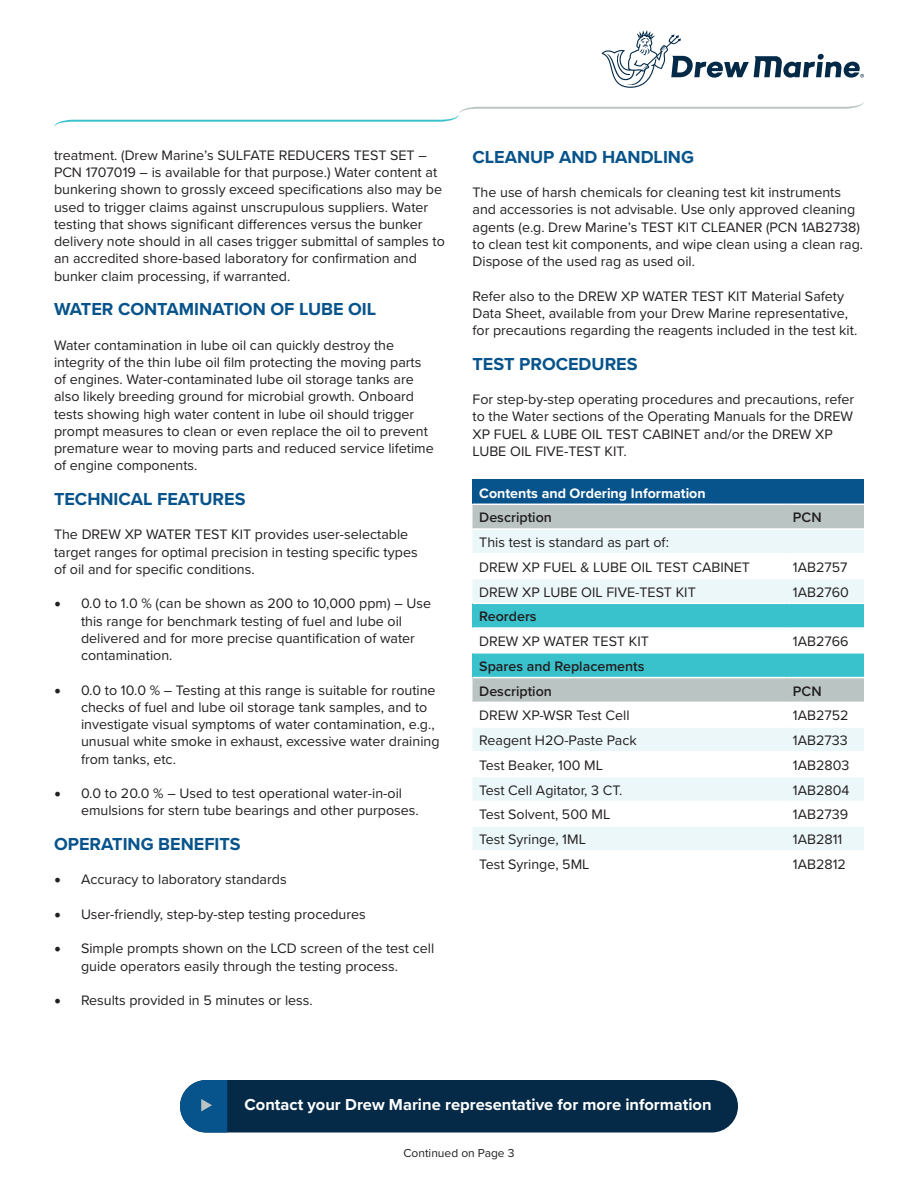
<style>
.page{position:relative;width:918px;height:1188px;background:#fff}
.page>*{position:absolute;margin:0;border:0;box-sizing:border-box;transform-origin:0 0}
.t1{font:700 18px "Proxima Nova";color:#07538b}
.t2{font:700 16.5px "Proxima Nova";color:#fff}
.t3{font:14.25px/17.2px "Proxima Nova";color:#231f20}
.t4{font:600 14.25px/24.8px "Proxima Nova";color:#231f20}
.t5{font:700 14.25px "Proxima Nova";color:#fff}
.t6{font:12px "Proxima Nova";color:#231f20}
.s1{font-family:"Minion Pro";font-size:18px}
</style>
<div class="page">
<svg style="left:602px;top:30px;width:262px;height:58px"></svg>
<svg style="left:54px;top:102px;width:810px;height:25px"></svg>
<div style="left:180px;top:1080px;width:558px;height:52px;background:#042a47;border-radius:26px"></div>
<svg style="left:180px;top:1080px;width:47px;height:52px;background:#276999"></svg>
<div style="left:472px;top:480px;width:392px;height:24px;background:#07538b"></div>
<div style="left:472px;top:505px;width:392px;height:23px;background:#bac4c3"></div>
<div style="left:473px;top:530px;width:391px;height:23px;background:#ecf7f9"></div>
<svg style="left:472px;top:579px;width:392px;height:271px"></svg>
<div style="left:472px;top:603px;width:392px;height:25px;background:#39c1cc"></div>
<div style="left:472px;top:653px;width:392px;height:25px;background:#39c1cc"></div>
<hr style="left:472px;top:603px;width:314px;height:1px;background:#fff">
<hr style="left:786px;top:603px;width:78px;height:1px;background:#fff">
<hr style="left:472px;top:627px;width:314px;height:2px;background:#fff">
<hr style="left:786px;top:627px;width:78px;height:2px;background:#fff">
<hr style="left:472px;top:652px;width:314px;height:2px;background:#fff">
<hr style="left:786px;top:652px;width:78px;height:2px;background:#fff">
<hr style="left:472px;top:677px;width:314px;height:1px;background:#fff">
<hr style="left:786px;top:677px;width:78px;height:1px;background:#fff">
<hr style="left:472px;top:702px;width:314px;height:1px;background:#fff">
<hr style="left:786px;top:702px;width:78px;height:1px;background:#fff">
<hr style="left:472px;top:726px;width:314px;height:2px;background:#fff">
<hr style="left:786px;top:726px;width:78px;height:2px;background:#fff">
<hr style="left:472px;top:751px;width:314px;height:2px;background:#fff">
<hr style="left:786px;top:751px;width:78px;height:2px;background:#fff">
<hr style="left:472px;top:776px;width:314px;height:1px;background:#fff">
<hr style="left:786px;top:776px;width:78px;height:1px;background:#fff">
<hr style="left:472px;top:801px;width:314px;height:1px;background:#fff">
<hr style="left:786px;top:801px;width:78px;height:1px;background:#fff">
<hr style="left:472px;top:825px;width:314px;height:2px;background:#fff">
<hr style="left:786px;top:825px;width:78px;height:2px;background:#fff">
<p class="t3" style="left:54px;top:146px;width:392px">treatment. (Drew Marine’s SULFATE REDUCERS TEST SET – PCN 1707019 – is available for that purpose.) Water content at bunkering shown to grossly exceed specifications also may be used to trigger claims against unscrupulous suppliers. Water testing that shows significant differences versus the bunker delivery note should in all cases trigger submittal of samples to an accredited shore-based laboratory for confirmation and bunker claim processing, if warranted.</p>
<p class="t1" style="left:54px;top:296px;width:324px">WATER CONTAMINATION OF LUBE OIL</p>
<p class="t3" style="left:54px;top:336px;width:381px">Water contamination in lube oil can quickly destroy the integrity of the thin lube oil film protecting the moving parts of engines. Water-contaminated lube oil storage tanks are also likely breeding ground for microbial growth. Onboard tests showing high water content in lube oil should trigger prompt measures to clean or even replace the oil to prevent premature wear to moving parts and reduced service lifetime of engine components.</p>
<p class="t1" style="left:54px;top:485px;width:193px">TECHNICAL FEATURES</p>
<p class="t3" style="left:54px;top:525px;width:365px">The DREW XP WATER TEST KIT provides user-selectable target ranges for optimal precision in testing specific types of oil and for specific conditions.</p>
<p class="t3" style="left:81px;top:594px;width:352px;text-indent:-27px"><span class="s1">•</span> 0.0 to 1.0 % (can be shown as 200 to 10,000 ppm) – Use this range for benchmark testing of fuel and lube oil delivered and for more precise quantification of water contamination.</p>
<p class="t3" style="left:81px;top:681px;width:360px;text-indent:-27px"><span class="s1">•</span> 0.0 to 10.0 % – Testing at this range is suitable for routine checks of fuel and lube oil storage tank samples, and to investigate visual symptoms of water contamination, e.g., unusual white smoke in exhaust, excessive water draining from tanks, etc.</p>
<p class="t3" style="left:81px;top:784px;width:339px;text-indent:-27px"><span class="s1">•</span> 0.0 to 20.0 % – Used to test operational water-in-oil emulsions for stern tube bearings and other purposes.</p>
<p class="t1" style="left:54px;top:830px;width:188px">OPERATING BENEFITS</p>
<p class="t3" style="left:54px;top:870px;width:234px"><span class="s1">•</span> Accuracy to laboratory standards</p>
<p class="t3" style="left:54px;top:905px;width:313px"><span class="s1">•</span> User-friendly, step-by-step testing procedures</p>
<p class="t3" style="left:81px;top:939px;width:355px;text-indent:-27px"><span class="s1">•</span> Simple prompts shown on the LCD screen of the test cell guide operators easily through the testing process.</p>
<p class="t3" style="left:54px;top:991px;width:260px"><span class="s1">•</span> Results provided in 5 minutes or less.</p>
<p class="t1" style="left:472px;top:143px;width:223px">CLEANUP AND HANDLING</p>
<p class="t3" style="left:472px;top:183px;width:392px">The use of harsh chemicals for cleaning test kit instruments and accessories is not advisable. Use only approved cleaning agents (e.g. Drew Marine’s TEST KIT CLEANER (PCN 1AB2738) to clean test kit components, and wipe clean using a clean rag.<br>Dispose of the used rag as used oil.</p>
<p class="t3" style="left:472px;top:287px;width:386px">Refer also to the DREW XP WATER TEST KIT Material Safety<br>Data Sheet, available from your Drew Marine representative, for precautions regarding the reagents included in the test kit.</p>
<p class="t1" style="left:472px;top:350px;width:167px">TEST PROCEDURES</p>
<p class="t3" style="left:472px;top:390px;width:383px">For step-by-step operating procedures and precautions, refer to the Water sections of the Operating Manuals for the DREW XP FUEL &amp; LUBE OIL TEST CABINET and/or the DREW XP LUBE OIL FIVE-TEST KIT.</p>
<p class="t5" style="left:479px;top:482px;width:228px">Contents and Ordering Information</p>
<p class="t4" style="left:479px;top:505px;width:74px">Description</p>
<p class="t4" style="left:793px;top:505px;width:30px">PCN</p>
<p class="t3" style="left:479px;top:529px;width:272px;line-height:24.8px">This test is standard as part of:<br>DREW XP FUEL &amp; LUBE OIL TEST CABINET</p>
<p class="t3" style="left:793px;top:558px;width:56px">1AB2757</p>
<p class="t3" style="left:479px;top:583px;width:218px">DREW XP LUBE OIL FIVE-TEST KIT</p>
<p class="t3" style="left:793px;top:583px;width:58px">1AB2760</p>
<p class="t4" style="left:479px;top:604px;width:59px">Reorders</p>
<p class="t3" style="left:479px;top:632px;width:171px">DREW XP WATER TEST KIT</p>
<p class="t3" style="left:793px;top:632px;width:57px">1AB2766</p>
<p class="t4" style="left:479px;top:653px;width:167px">Spares and Replacements<br>Description</p>
<p class="t4" style="left:793px;top:678px;width:30px">PCN</p>
<p class="t3" style="left:479px;top:706px;width:152px">DREW XP-WSR Test Cell</p>
<p class="t3" style="left:793px;top:706px;width:57px">1AB2752</p>
<p class="t3" style="left:479px;top:731px;width:159px">Reagent H2O-Paste Pack</p>
<p class="t3" style="left:793px;top:731px;width:56px">1AB2733</p>
<p class="t3" style="left:479px;top:756px;width:125px">Test Beaker, 100 ML</p>
<p class="t3" style="left:793px;top:756px;width:58px">1AB2803</p>
<p class="t3" style="left:479px;top:781px;width:145px">Test Cell Agitator, 3 CT.</p>
<p class="t3" style="left:793px;top:781px;width:58px">1AB2804</p>
<p class="t3" style="left:479px;top:805px;width:133px">Test Solvent, 500 ML</p>
<p class="t3" style="left:793px;top:805px;width:57px">1AB2739</p>
<p class="t3" style="left:479px;top:830px;width:108px">Test Syringe, 1ML</p>
<p class="t3" style="left:793px;top:830px;width:51px">1AB2811</p>
<p class="t3" style="left:479px;top:855px;width:112px">Test Syringe, 5ML</p>
<p class="t3" style="left:793px;top:855px;width:55px">1AB2812</p>
<p class="t2" style="left:245px;top:1092px;width:469px">Contact your Drew Marine representative for more information</p>
<p class="t6" style="left:404px;top:1144px;width:112px">Continued on Page 3</p>
</div>
